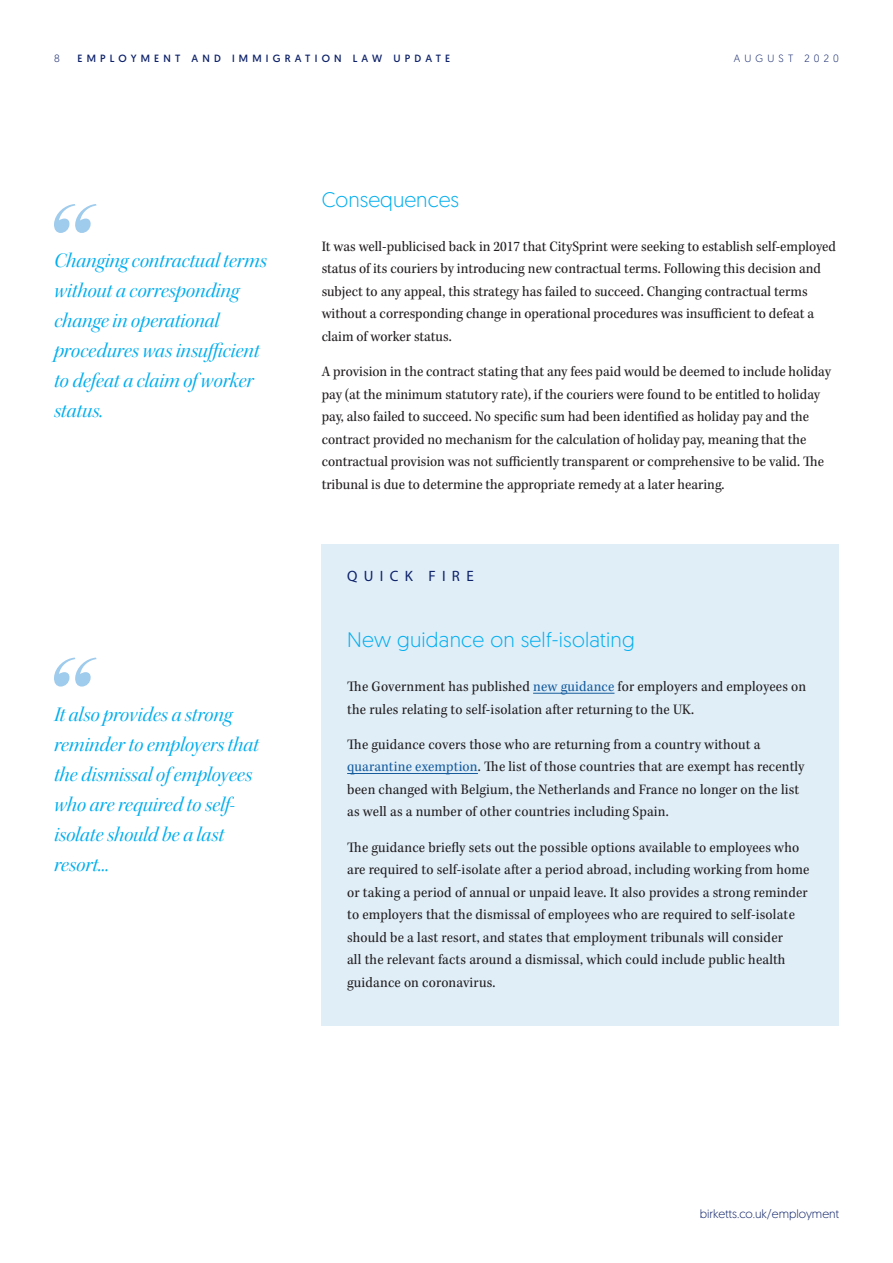
<style>
.page{position:relative;width:893px;height:1263px;background:#fff}
.page>*{position:absolute;margin:0;border:0;box-sizing:border-box;transform-origin:0 0}
.t1{font:21px/30px "Kepler Std It Disp";color:#00aeef}
.t2{font:300 21px "Geomanist";letter-spacing:.01em;color:#00aeef}
.t3{font:15px/22.5px "Kepler Std Scn";letter-spacing:.005em;color:#231f20}
.t4{font:15px "Myriad Pro";letter-spacing:.42em;color:#0d2169}
.t5{font:300 12px "Geomanist";color:#0d2169}
.t6{font:10.5px "Geomanist";letter-spacing:.4em;color:#0d2169}
.t7{font:300 10.5px "Geomanist";letter-spacing:.4em;color:#0d2169}
.s1{color:#175d9e}
</style>
<div class="page">
<svg style="left:54px;top:204px;width:43px;height:29px"></svg>
<svg style="left:54px;top:658px;width:43px;height:28px"></svg>
<div style="left:322px;top:544px;width:517px;height:482px;background:#e0eef8"></div>
<hr style="left:533px;top:693px;width:81px;height:1px;background:#175d9e">
<hr style="left:347px;top:773px;width:131px;height:1px;background:#175d9e">
<p class="t7" style="left:54px;top:51px;width:7px">8</p>
<p class="t6" style="left:78px;top:51px;width:374px">EMPLOYMENT AND IMMIGRATION LAW UPDATE</p>
<p class="t7" style="left:734px;top:51px;width:107px">AUGUST 2020</p>
<h1 class="t1" style="left:54px;top:246px;width:214px">Changing contractual terms without a corresponding change in operational procedures was insufficient to defeat a claim of worker status.</h1>
<h1 class="t1" style="left:54px;top:700px;width:206px">It also provides a strong reminder to employers that the dismissal of employees who are required to self&shy;isolate should be a last resort...</h1>
<h1 class="t2" style="left:322px;top:186px;width:139px">Consequences</h1>
<p class="t3" style="left:322px;top:235px;width:516px">It was well-publicised back in 2017 that CitySprint were seeking to establish self-employed status of its couriers by introducing new contractual terms. Following this decision and subject to any appeal, this strategy has failed to succeed. Changing contractual terms without a corresponding change in operational procedures was insufficient to defeat a claim of worker status.</p>
<p class="t3" style="left:322px;top:361px;width:511px">A provision in the contract stating that any fees paid would be deemed to include holiday pay (at the minimum statutory rate), if the couriers were found to be entitled to holiday pay, also failed to succeed. No specific sum had been identified as holiday pay and the contract provided no mechanism for the calculation of holiday pay, meaning that the contractual provision was not sufficiently transparent or comprehensive to be valid. The tribunal is due to determine the appropriate remedy at a later hearing.</p>
<p class="t4" style="left:347px;top:567px;width:128px">QUICK FIRE</p>
<h1 class="t2" style="left:347px;top:626px;width:289px">New guidance on self-isolating</h1>
<p class="t3" style="left:347px;top:676px;width:461px">The Government has published <span class="s1">new guidance</span> for employers and employees on the rules relating to self-isolation after returning to the UK.</p>
<p class="t3" style="left:347px;top:733px;width:459px">The guidance covers those who are returning from a country without a <span class="s1">quarantine exemption</span>. The list of those countries that are exempt has recently been changed with Belgium, the Netherlands and France no longer on the list as well as a number of other countries including Spain.</p>
<p class="t3" style="left:347px;top:836px;width:464px">The guidance briefly sets out the possible options available to employees who are required to self-isolate after a period abroad, including working from home or taking a period of annual or unpaid leave. It also provides a strong reminder to employers that the dismissal of employees who are required to self-isolate should be a last resort, and states that employment tribunals will consider<br>all the relevant facts around a dismissal, which could include public health guidance on coronavirus.</p>
<p class="t5" style="left:700px;top:1206px;width:141px">birketts.co.uk/employment</p>
</div>
